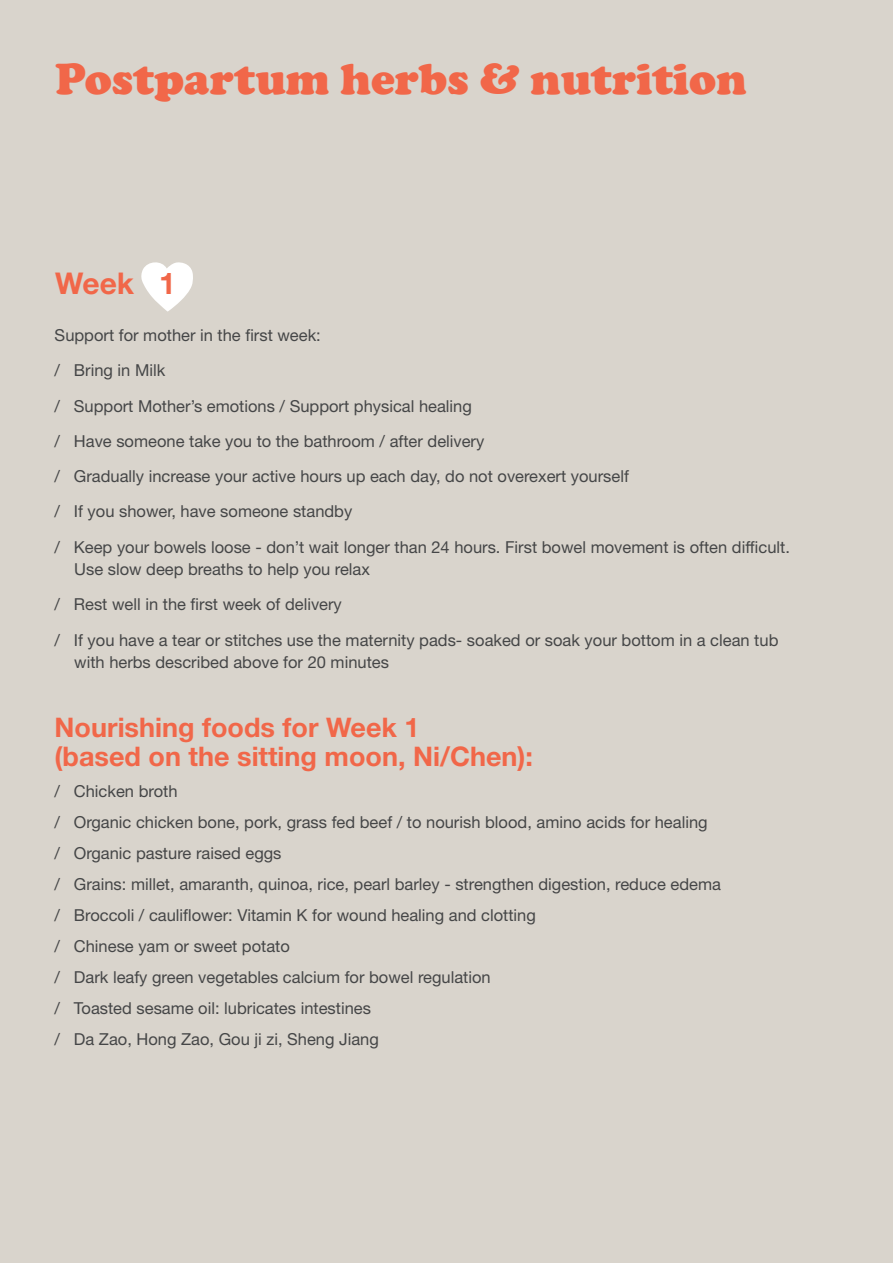
<style>
.page{position:relative;width:893px;height:1263px;background:#d9d4cc}
.page>*{position:absolute;margin:0;border:0;box-sizing:border-box;transform-origin:0 0}
.t1{font:900 45px "Cooper";color:#f16749}
.t2{font:700 30px "Helvetica Neue LT Std";color:#f16749}
.Subheading{font:700 27px/28.5px "Helvetica Neue LT Std";color:#f16749}
.bullet_points{font:16.5px/22.5px "Helvetica Neue LT Std";color:#454647}
</style>
<div class="page">
<svg style="left:141px;top:262px;width:52px;height:50px"></svg>
<p class="t1" style="left:55px;top:53px;width:693px">Postpartum herbs &amp; nutrition</p>
<p class="t2" style="left:55px;top:265px;width:122px">Week 1</p>
<p class="bullet_points" style="left:55px;top:324px;width:268px">Support for mother in the first week:</p>
<p class="bullet_points" style="left:55px;top:359px;width:112px">/ Bring in Milk</p>
<p class="bullet_points" style="left:55px;top:394px;width:419px">/ Support Mother’s emotions / Support physical healing</p>
<p class="bullet_points" style="left:55px;top:429px;width:431px">/ Have someone take you to the bathroom / after delivery</p>
<p class="bullet_points" style="left:55px;top:465px;width:576px">/ Gradually increase your active hours up each day, do not overexert yourself</p>
<p class="bullet_points" style="left:55px;top:500px;width:299px">/ If you shower, have someone standby</p>
<p class="bullet_points" style="left:74px;top:535px;width:717px;text-indent:-20px">/ Keep your bowels loose - don’t wait longer than 24 hours. First bowel movement is often difficult.<br>Use slow deep breaths to help you relax</p>
<p class="bullet_points" style="left:55px;top:593px;width:289px">/ Rest well in the first week of delivery</p>
<p class="bullet_points" style="left:74px;top:628px;width:706px;text-indent:-20px">/ If you have a tear or stitches use the maternity pads- soaked or soak your bottom in a clean tub with herbs described above for 20 minutes</p>
<p class="Subheading" style="left:55px;top:713px;width:480px">Nourishing foods for Week 1<br>(based on the sitting moon, Ni/Chen):</p>
<p class="bullet_points" style="left:55px;top:779px;width:124px">/ Chicken broth</p>
<p class="bullet_points" style="left:55px;top:810px;width:654px">/ Organic chicken bone, pork, grass fed beef / to nourish blood, amino acids for healing</p>
<p class="bullet_points" style="left:55px;top:841px;width:228px">/ Organic pasture raised eggs</p>
<p class="bullet_points" style="left:55px;top:872px;width:668px">/ Grains: millet, amaranth, quinoa, rice, pearl barley - strengthen digestion, reduce edema</p>
<p class="bullet_points" style="left:55px;top:903px;width:483px">/ Broccoli / cauliflower: Vitamin K for wound healing and clotting</p>
<p class="bullet_points" style="left:55px;top:934px;width:237px">/ Chinese yam or sweet potato</p>
<p class="bullet_points" style="left:55px;top:965px;width:438px">/ Dark leafy green vegetables calcium for bowel regulation</p>
<p class="bullet_points" style="left:55px;top:996px;width:318px">/ Toasted sesame oil: lubricates intestines</p>
<p class="bullet_points" style="left:55px;top:1027px;width:326px">/ Da Zao, Hong Zao, Gou ji zi, Sheng Jiang</p>
</div>
